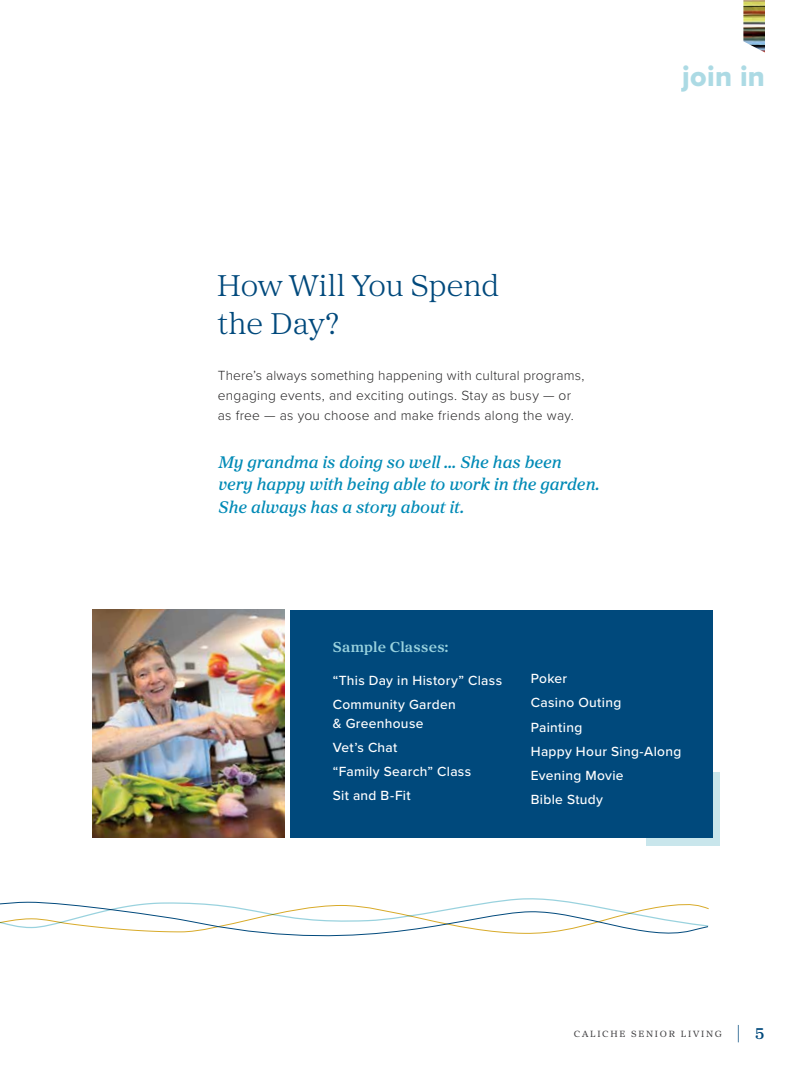
<style>
.page{position:relative;width:810px;height:1080px;background:#fff}
.page>*{position:absolute;margin:0;border:0;box-sizing:border-box;transform-origin:0 0}
.t1{font:300 31.25px/37.5px "Proxima Sera";letter-spacing:-.015em;color:#00497c}
.t2{font:28.75px "Proxima Nova Extrabld";letter-spacing:.01em;color:#99d2de}
.t3{font:300 22.12px "Proxima Sera";color:#00497c;scale:.74 1}
.t4{font:italic 500 17.5px/22.5px "Proxima Sera";letter-spacing:-.005em;color:#008ab6}
.t5{font:600 15px "Proxima Sera";letter-spacing:.02em;color:#99d2de}
.t6{font:500 13.75px/24.1px "Proxima Nova";letter-spacing:.02em;color:#fff}
.t7{font:300 13.75px/20px "Proxima Nova";letter-spacing:.02em;color:#292829}
.t8{font:9.38px "Proxima Sera";letter-spacing:.19em;color:#414042}
.s1{font-weight:500;font-size:16.25px}
</style>
<div class="page">
<div style="left:646px;top:772px;width:73px;height:74px;background:#c9e6ec"></div>
<div style="left:290px;top:610px;width:423px;height:228px;background:#00497c"></div>
<img style="left:92px;top:610px;width:193px;height:228px">
<svg style="left:0;top:898px;width:709px;height:37px"></svg>
<img style="left:743px;top:0;width:22px;height:53px">
<h1 class="t1" style="left:217px;top:266px;width:284px">How Will You Spend the Day?</h1>
<p class="t7" style="left:218px;top:365px;width:368px">There’s always something happening with cultural programs, engaging events, and exciting outings. Stay as busy — or as free — as you choose and make friends along the way.</p>
<p class="t4" style="left:218px;top:450px;width:383px">My grandma is doing so well ... She has been very happy with being able to work in the garden.<br>She always has a story about it.</p>
<h2 class="t2" style="left:682px;top:55px;width:84px">join in</h2>
<p class="t5" style="left:333px;top:635px;width:117px">Sample Classes:</p>
<p class="t6" style="left:333px;top:667px;width:171px">“This Day in History” Class<br>Community Garden</p>
<p class="t6" style="left:333px;top:710px;width:140px">&amp; Greenhouse<br>Vet’s Chat<br>“Family Search” Class<br>Sit and B-Fit</p>
<p class="t6" style="left:531px;top:666px;width:152px">Poker<br>Casino Outing<br>Painting<br>Happy Hour Sing-Along<br>Evening Movie<br>Bible Study</p>
<p class="t8" style="left:574px;top:1027px;width:150px">CALICHE SENIOR LIVING</p>
<h3 class="t3" style="left:736px;top:1016px;width:40px">| <span class="s1">5</span></h3>
</div>
